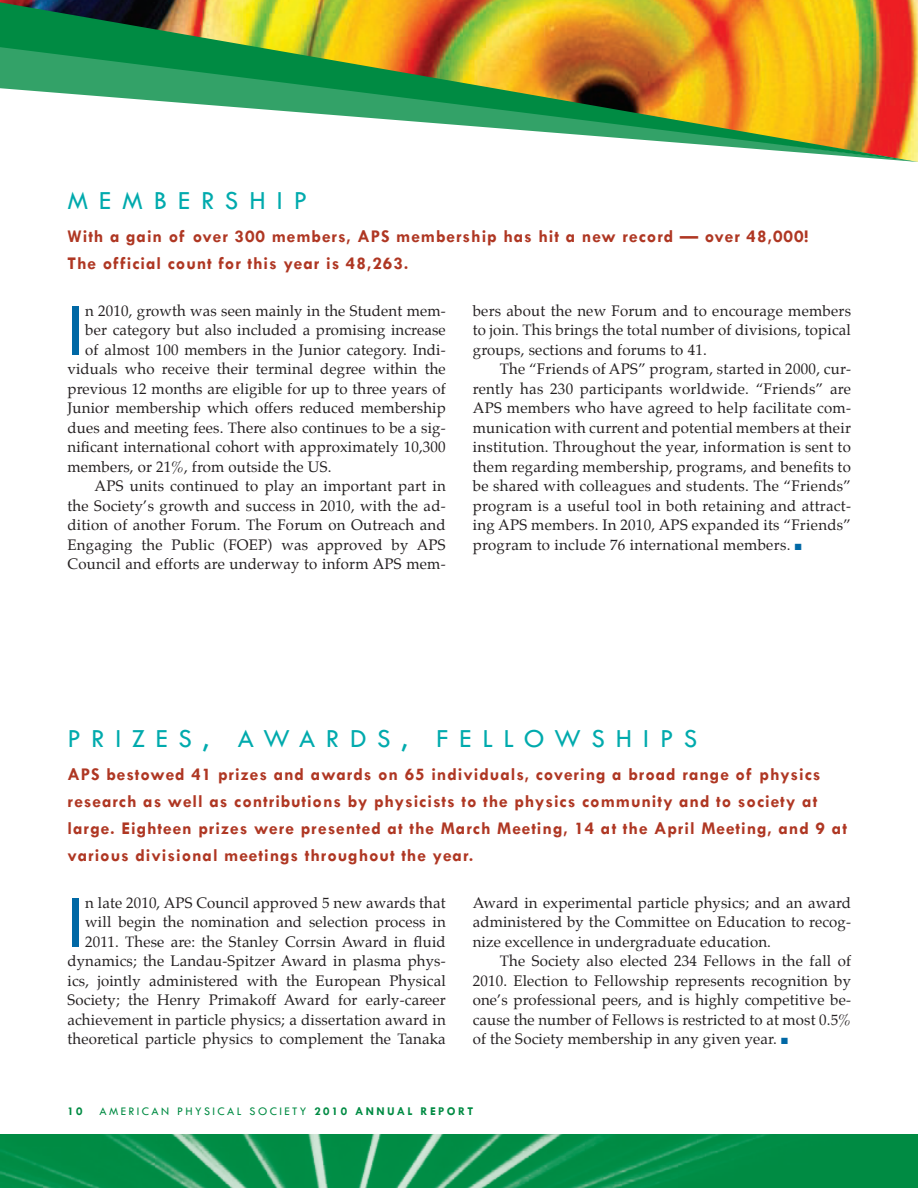
<style>
.page{position:relative;width:918px;height:1188px;background:#fff}
.page>*{position:absolute;margin:0;border:0;box-sizing:border-box;transform-origin:0 0}
.t1{font:77.7px "Tw Cen";color:#0068a5}
.t2{font:27px "Tw Cen";letter-spacing:.4em;color:#00aaad}
.t3{font:700 18px/27px "Tw Cen";letter-spacing:.05em;color:#af3723}
.t4{font:15px/19.5px "Palatino";letter-spacing:.01em;color:#231f20;text-align:right}
.t5{font:12px "Tw Cen";letter-spacing:.2em;color:#008b43}
.t6{font:700 12px "Tw Cen";color:#008b43}
.s1{color:#0068a5}
.s2{font-weight:700}
</style>
<div class="page">
<img style="left:0;top:1134px;width:918px;height:54px">
<img style="left:0;top:2px;width:918px;height:39px">
<svg style="left:0;top:41px;width:918px;height:121px"></svg>
<p class="t2" style="left:68px;top:184px;width:237px">MEMBERSHIP</p>
<p class="t3" style="left:68px;top:223px;width:742px">With a gain of over 300 members, APS membership has hit a new record — over 48,000!<br>The official count for this year is 48,263.</p>
<p class="t1" style="left:68px;top:284px;width:8px">I</p>
<p class="t4" style="left:85px;top:301px;width:362px">n 2010, growth was seen mainly in the Student mem-</p>
<p class="t4" style="left:473px;top:301px;width:380px">bers about the new Forum and to encourage members</p>
<p class="t4" style="left:473px;top:321px;width:380px">to join. This brings the total number of divisions, topical</p>
<p class="t4" style="left:473px;top:340px;width:236px">groups, sections and forums to 41.</p>
<p class="t4" style="left:500px;top:360px;width:353px">The “Friends of APS” program, started in 2000, cur-</p>
<p class="t4" style="left:473px;top:379px;width:380px">rently has 230 participants worldwide. “Friends” are</p>
<p class="t4" style="left:473px;top:399px;width:380px">APS members who have agreed to help facilitate com-</p>
<p class="t4" style="left:473px;top:418px;width:380px">munication with current and potential members at their</p>
<p class="t4" style="left:473px;top:438px;width:380px">institution. Throughout the year, information is sent to</p>
<p class="t4" style="left:473px;top:457px;width:380px">them regarding membership, programs, and benefits to</p>
<p class="t4" style="left:473px;top:477px;width:380px">be shared with colleagues and students. The “Friends”</p>
<p class="t4" style="left:473px;top:496px;width:380px">program is a useful tool in both retaining and attract-</p>
<p class="t4" style="left:473px;top:516px;width:380px">ing APS members. In 2010, APS expanded its “Friends”</p>
<p class="t4" style="left:473px;top:535px;width:330px">program to include 76 international members. <span class="s1">■</span></p>
<p class="t4" style="left:85px;top:321px;width:362px">ber category but also included a promising increase</p>
<p class="t4" style="left:85px;top:340px;width:362px">of almost 100 members in the Junior category. Indi-</p>
<p class="t4" style="left:68px;top:360px;width:380px">viduals who receive their terminal degree within the</p>
<p class="t4" style="left:68px;top:379px;width:380px">previous 12 months are eligible for up to three years of</p>
<p class="t4" style="left:68px;top:399px;width:380px">Junior membership which offers reduced membership</p>
<p class="t4" style="left:68px;top:418px;width:380px">dues and meeting fees. There also continues to be a sig-</p>
<p class="t4" style="left:68px;top:438px;width:380px">nificant international cohort with approximately 10,300</p>
<p class="t4" style="left:68px;top:457px;width:265px">members, or 21%, from outside the US.</p>
<p class="t4" style="left:95px;top:477px;width:353px">APS units continued to play an important part in</p>
<p class="t4" style="left:68px;top:496px;width:380px">the Society’s growth and success in 2010, with the ad-</p>
<p class="t4" style="left:68px;top:516px;width:380px">dition of another Forum. The Forum on Outreach and</p>
<p class="t4" style="left:68px;top:535px;width:380px">Engaging the Public (FOEP) was approved by APS</p>
<p class="t4" style="left:68px;top:555px;width:380px">Council and efforts are underway to inform APS mem-</p>
<p class="t2" style="left:68px;top:722px;width:223px">PRIZES, AWA</p>
<p class="t2" style="left:326px;top:722px;width:373px">RDS, FELLOW SHIP S</p>
<p class="t3" style="left:68px;top:761px;width:781px">APS bestowed 41 prizes and awards on 65 individuals, covering a broad range of physics research as well as contributions by physicists to the physics community and to society at large. Eighteen prizes were presented at the March Meeting, 14 at the April Meeting, and 9 at various divisional meetings throughout the year.</p>
<p class="t1" style="left:68px;top:876px;width:8px">I</p>
<p class="t4" style="left:68px;top:893px;width:380px">n late 2010, APS Council approved 5 new awards that will begin the nomination and selection process in 2011. These are: the Stanley Corrsin Award in fluid dynamics; the Landau-Spitzer Award in plasma phys&shy;ics, jointly administered with the European Physical Society; the Henry Primakoff Award for early-career achievement in particle physics; a dissertation award in theoretical particle physics to complement the Tanaka</p>
<p class="t4" style="left:473px;top:893px;width:380px">Award in experimental particle physics; and an award</p>
<p class="t4" style="left:473px;top:912px;width:380px">administered by the Committee on Education to recog-</p>
<p class="t4" style="left:473px;top:932px;width:300px">nize excellence in undergraduate education.</p>
<p class="t4" style="left:500px;top:951px;width:353px">The Society also elected 234 Fellows in the fall of</p>
<p class="t4" style="left:473px;top:971px;width:380px">2010. Election to Fellowship represents recognition by</p>
<p class="t4" style="left:473px;top:990px;width:380px">one’s professional peers, and is highly competitive be-</p>
<p class="t4" style="left:473px;top:1010px;width:380px">cause the number of Fellows is restricted to at most 0.5%</p>
<p class="t4" style="left:473px;top:1029px;width:317px">of the Society membership in any given year. <span class="s1">■</span></p>
<p class="t6" style="left:68px;top:1104px;width:17px">10</p>
<p class="t5" style="left:99px;top:1104px;width:367px">AMERICAN PHYSICAL SOCIETY <span class="s2">2010 Annua l Rep ort</span></p>
</div>
